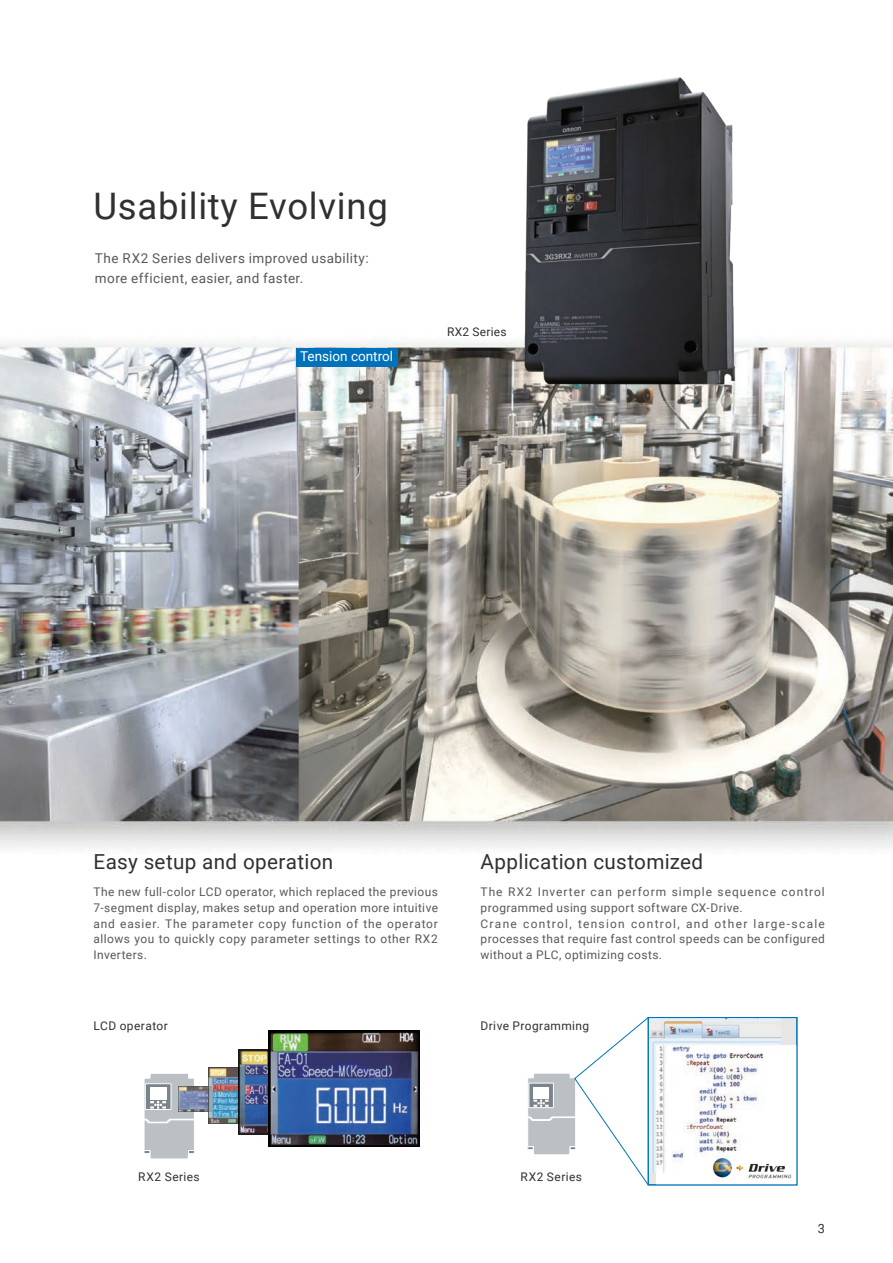
<style>
.page{position:relative;width:893px;height:1263px;background:#fff}
.page>*{position:absolute;margin:0;border:0;box-sizing:border-box;transform-origin:0 0}
.t1{font:36.6px "Roboto";letter-spacing:.02em;color:#312f30}
.t2{font:20.7px "Roboto";letter-spacing:.015em;color:#312f30}
.t3{font:13.5px/19.5px "Roboto";letter-spacing:.03em;color:#57585a}
.t4{font:13.5px "Roboto";color:#fff}
.t5{font:12.75px "Roboto";color:#312f30}
.t6{font:11.85px/15.8px "Roboto";letter-spacing:.04em;color:#57585a}
.t7{font:11.85px "Roboto";letter-spacing:.035em;color:#312f30}
</style>
<div class="page">
<img style="left:0;top:341px;width:893px;height:845px">
<div style="left:296px;top:348px;width:102px;height:18px;background:#0072bc"></div>
<img style="left:507px;top:77px;width:241px;height:331px">
<svg style="left:527px;top:1017px;width:121px;height:168px"></svg>
<div style="left:656px;top:1045px;width:141px;height:140px;background:#fff"></div>
<img style="left:650px;top:1019px;width:130px;height:153px">
<img style="left:707px;top:1153px;width:91px;height:33px">
<div style="left:648px;top:1017px;width:149px;height:168px;border:1px solid #0072bc"></div>
<svg style="left:143px;top:1072px;width:52px;height:88px"></svg>
<img style="left:178px;top:1086px;width:30px;height:26px">
<img style="left:208px;top:1068px;width:30px;height:55px">
<img style="left:238px;top:1049px;width:30px;height:86px">
<img style="left:268px;top:1031px;width:152px;height:115px">
<h1 class="t1" style="left:94px;top:180px;width:296px">Usability Evolving</h1>
<p class="t3" style="left:95px;top:248px;width:275px">The RX2 Series delivers improved usability: more efficient, easier, and faster.</p>
<p class="t4" style="left:300px;top:347px;width:94px">Tension control</p>
<p class="t7" style="left:447px;top:323px;width:61px">RX2 Series</p>
<h2 class="t2" style="left:94px;top:847px;width:241px">Easy setup and operation</h2>
<p class="t6" style="left:94px;top:884px;width:346px;text-align:justify">The new full-color LCD operator, which replaced the previous 7-segment display, makes setup and operation more intuitive and easier. The parameter copy function of the operator allows you to quickly copy parameter settings to other RX2<br>Inverters.</p>
<h2 class="t2" style="left:480px;top:847px;width:224px">Application customized</h2>
<p class="t6" style="left:480px;top:884px;width:346px">The RX2 Inverter can perform simple sequence control programmed using support software CX-Drive.<br>Crane control, tension control, and other large-scale processes that require fast control speeds can be configured without a PLC, optimizing costs.</p>
<p class="t7" style="left:94px;top:1017px;width:76px">LCD operator</p>
<p class="t7" style="left:480px;top:1017px;width:110px">Drive Programming</p>
<p class="t7" style="left:138px;top:1169px;width:63px">RX2 Series</p>
<p class="t7" style="left:521px;top:1169px;width:63px">RX2 Series</p>
<p class="t5" style="left:818px;top:1219px;width:9px">3</p>
</div>
